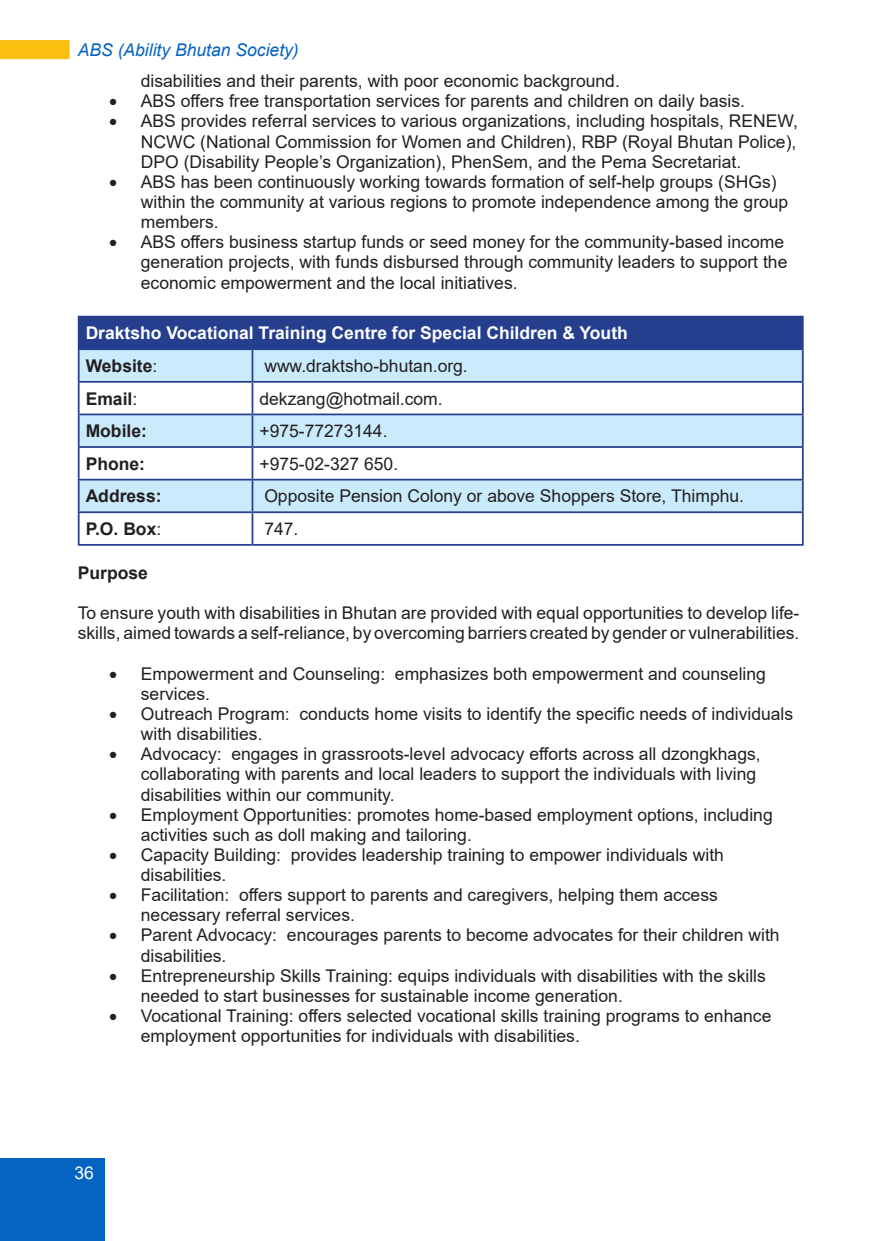
<style>
.page{position:relative;width:874px;height:1241px;background:#fff}
.page>*{position:absolute;margin:0;border:0;box-sizing:border-box;transform-origin:0 0}
.t1{font:17.5px/20.1px "Arial";color:#231f20}
.t2{font:700 17.5px "Arial";color:#fff}
.t3{font:700 17.5px "Arial";color:#231f20}
.t4{font:italic 17.5px "Arial";color:#0563c1}
.t5{font:17.5px "Arial";color:#fff}
.s1{font-weight:400}
</style>
<div class="page">
<div style="left:0;top:40px;width:69px;height:19px;background:#fcc011;border:1px solid #fcc011"></div>
<div style="left:0;top:1157px;width:104px;height:83px;background:#0563c1"></div>
<div style="left:79px;top:316px;width:723px;height:33px;background:#253f8e"></div>
<svg style="left:79px;top:350px;width:722px;height:31px;fill:#caebfb"></svg>
<svg style="left:79px;top:382px;width:722px;height:162px"></svg>
<hr style="left:78px;top:316px;width:174px;height:1px;background:#253f8e">
<hr style="left:78px;top:317px;width:1px;height:31px;background:#253f8e">
<hr style="left:252px;top:316px;width:551px;height:1px;background:#253f8e">
<hr style="left:801px;top:317px;width:2px;height:31px;background:#253f8e">
<hr style="left:78px;top:348px;width:174px;height:2px;background:#253f8e">
<hr style="left:78px;top:350px;width:1px;height:31px;background:#253f8e">
<hr style="left:252px;top:348px;width:551px;height:2px;background:#253f8e">
<hr style="left:251px;top:350px;width:2px;height:31px;background:#253f8e">
<hr style="left:801px;top:350px;width:2px;height:31px;background:#253f8e">
<hr style="left:78px;top:381px;width:174px;height:1px;background:#253f8e">
<hr style="left:78px;top:382px;width:1px;height:31px;background:#253f8e">
<hr style="left:252px;top:381px;width:551px;height:1px;background:#253f8e">
<hr style="left:251px;top:382px;width:2px;height:31px;background:#253f8e">
<hr style="left:801px;top:382px;width:2px;height:31px;background:#253f8e">
<hr style="left:78px;top:413px;width:174px;height:2px;background:#253f8e">
<hr style="left:78px;top:415px;width:1px;height:31px;background:#253f8e">
<hr style="left:252px;top:413px;width:551px;height:2px;background:#253f8e">
<hr style="left:251px;top:415px;width:2px;height:31px;background:#253f8e">
<hr style="left:801px;top:415px;width:2px;height:31px;background:#253f8e">
<hr style="left:78px;top:446px;width:174px;height:2px;background:#253f8e">
<hr style="left:78px;top:448px;width:1px;height:30px;background:#253f8e">
<hr style="left:252px;top:446px;width:551px;height:2px;background:#253f8e">
<hr style="left:251px;top:448px;width:2px;height:30px;background:#253f8e">
<hr style="left:801px;top:448px;width:2px;height:30px;background:#253f8e">
<hr style="left:78px;top:478px;width:174px;height:2px;background:#253f8e">
<hr style="left:78px;top:480px;width:1px;height:31px;background:#253f8e">
<hr style="left:252px;top:478px;width:551px;height:2px;background:#253f8e">
<hr style="left:251px;top:480px;width:2px;height:31px;background:#253f8e">
<hr style="left:801px;top:480px;width:2px;height:31px;background:#253f8e">
<hr style="left:78px;top:511px;width:174px;height:2px;background:#253f8e">
<hr style="left:78px;top:513px;width:1px;height:31px;background:#253f8e">
<hr style="left:252px;top:511px;width:551px;height:2px;background:#253f8e">
<hr style="left:251px;top:513px;width:2px;height:31px;background:#253f8e">
<hr style="left:801px;top:513px;width:2px;height:31px;background:#253f8e">
<hr style="left:78px;top:544px;width:174px;height:1px;background:#253f8e">
<hr style="left:252px;top:544px;width:551px;height:1px;background:#253f8e">
<p class="t4" style="left:78px;top:39px;width:222px">ABS (Ability Bhutan Society)</p>
<p class="t1" style="left:141px;top:71px;width:480px">disabilities and their parents, with poor economic background.</p>
<p class="t1" style="left:109px;top:91px;width:637px">• ABS offers free transportation services for parents and children on daily basis.</p>
<p class="t1" style="left:141px;top:111px;width:658px;text-align:justify;text-indent:-32px">• ABS provides referral services to various organizations, including hospitals, RENEW, NCWC (National Commission for Women and Children), RBP (Royal Bhutan Police), DPO (Disability People’s Organization), PhenSem, and the Pema Secretariat.</p>
<p class="t1" style="left:141px;top:171px;width:648px;text-indent:-32px">• ABS has been continuously working towards formation of self-help groups (SHGs) within the community at various regions to promote independence among the group members.</p>
<p class="t1" style="left:141px;top:232px;width:647px;text-indent:-32px">• ABS offers business startup funds or seed money for the community-based income generation projects, with funds disbursed through community leaders to support the economic empowerment and the local initiatives.</p>
<p class="t2" style="left:86px;top:321px;width:543px">Draktsho Vocational Training Centre for Special Children &amp; Youth</p>
<p class="t3" style="left:86px;top:353px;width:73px">Website<span class="s1">:</span></p>
<p class="t1" style="left:264px;top:355px;width:205px">www.draktsho-bhutan.org.</p>
<p class="t3" style="left:86px;top:386px;width:53px">Email<span class="s1">:</span></p>
<p class="t1" style="left:259px;top:388px;width:185px">dekzang@hotmail.com.</p>
<p class="t3" style="left:86px;top:418px;width:63px">Mobile:</p>
<p class="t1" style="left:259px;top:420px;width:129px">+975-77273144.</p>
<p class="t3" style="left:86px;top:451px;width:61px">Phone:</p>
<p class="t1" style="left:259px;top:453px;width:140px">+975-02-327 650.</p>
<p class="t3" style="left:86px;top:483px;width:77px">Address:</p>
<p class="t1" style="left:264px;top:486px;width:481px">Opposite Pension Colony or above Shoppers Store, Thimphu.</p>
<p class="t3" style="left:86px;top:516px;width:77px">P.O. Box<span class="s1">:</span></p>
<p class="t1" style="left:264px;top:518px;width:36px">747.</p>
<p class="t3" style="left:78px;top:560px;width:72px">Purpose</p>
<p class="t1" style="left:78px;top:603px;width:722px">To ensure youth with disabilities in Bhutan are provided with equal opportunities to develop life&shy;skills, aimed towards a self-reliance, by overcoming barriers created by gender or vulnerabilities.</p>
<p class="t1" style="left:141px;top:663px;width:626px;text-indent:-32px">• Empowerment and Counseling: emphasizes both empowerment and counseling services.</p>
<p class="t1" style="left:141px;top:703px;width:653px;text-indent:-32px">• Outreach Program: conducts home visits to identify the specific needs of individuals with disabilities.</p>
<p class="t1" style="left:141px;top:743px;width:621px;text-indent:-32px">• Advocacy: engages in grassroots-level advocacy efforts across all dzongkhags, collaborating with parents and local leaders to support the individuals with living disabilities within our community.</p>
<p class="t1" style="left:141px;top:804px;width:633px;text-indent:-32px">• Employment Opportunities: promotes home-based employment options, including activities such as doll making and tailoring.</p>
<p class="t1" style="left:141px;top:844px;width:584px;text-indent:-32px">• Capacity Building: provides leadership training to empower individuals with disabilities.</p>
<p class="t1" style="left:141px;top:884px;width:578px;text-indent:-32px">• Facilitation: offers support to parents and caregivers, helping them access necessary referral services.</p>
<p class="t1" style="left:141px;top:925px;width:640px;text-indent:-32px">• Parent Advocacy: encourages parents to become advocates for their children with disabilities.</p>
<p class="t1" style="left:141px;top:965px;width:626px;text-indent:-32px">• Entrepreneurship Skills Training: equips individuals with disabilities with the skills needed to start businesses for sustainable income generation.</p>
<p class="t1" style="left:141px;top:1005px;width:631px;text-indent:-32px">• Vocational Training: offers selected vocational skills training programs to enhance employment opportunities for individuals with disabilities.</p>
<p class="t5" style="left:74px;top:1160px;width:21px">36</p>
</div>
